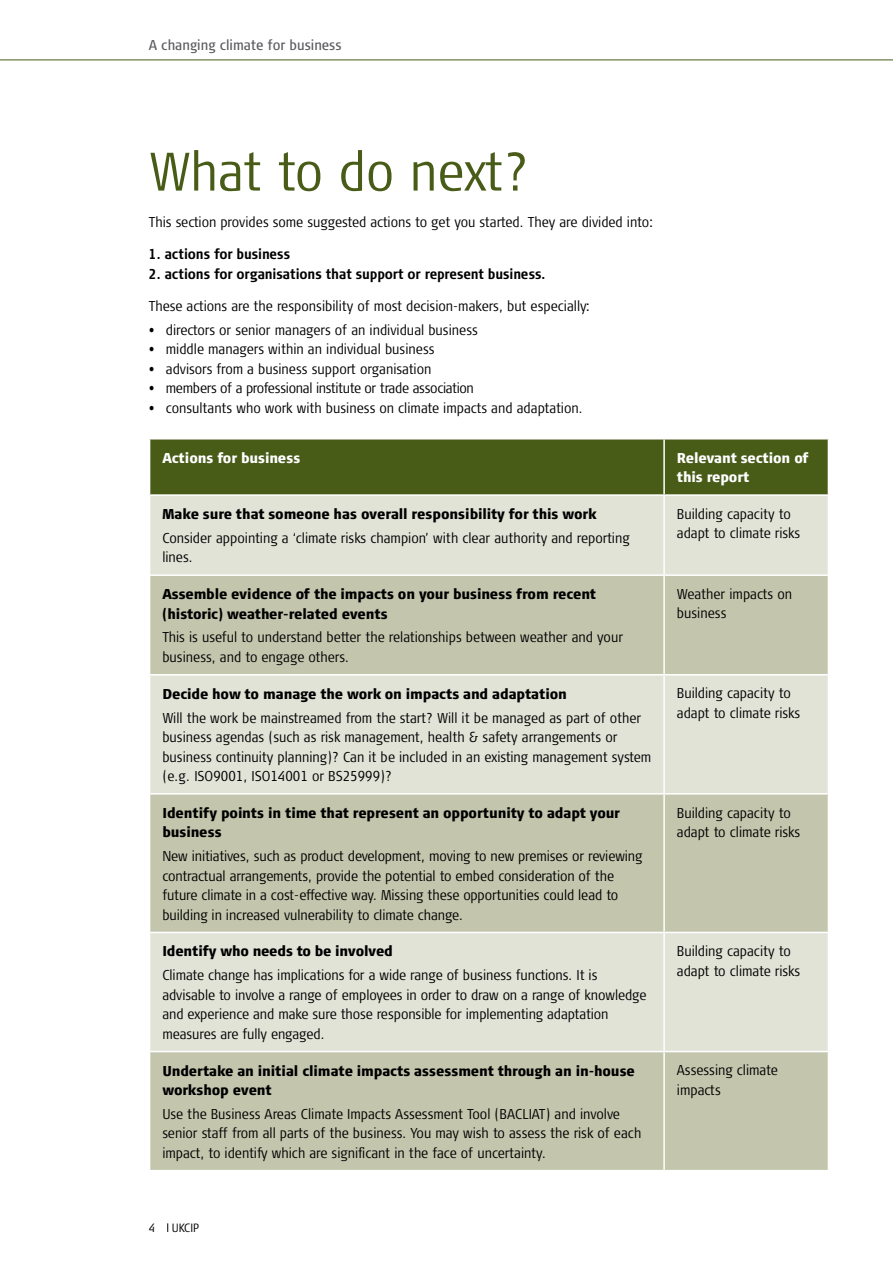
<style>
.page{position:relative;width:893px;height:1263px;background:#fff}
.page>*{position:absolute;margin:0;border:0;box-sizing:border-box;transform-origin:0 0}
.t1{font:300 54px "Signa Cond Column";color:#485c18}
.t2{font:300 14.25px/19.5px "Signa Cond Column";color:#000}
.t3{font:900 14.25px/19.5px "Signa Cond Column";letter-spacing:-.01em;color:#000}
.t4{font:700 14.25px "Signa Cond Column";letter-spacing:-.01em;color:#000}
.t5{font:300 14.25px "Signa Cond Column";letter-spacing:-.02em;color:#000}
.t6{font:900 14.25px/19.5px "Signa Cond Column";letter-spacing:-.01em;color:#fff}
.t7{font:14.25px "Signa Cond Column";color:#5c5b60}
.t8{font:300 12px "Signa Cond Column";letter-spacing:.01em;color:#000}
</style>
<div class="page">
<hr style="left:0;top:60px;width:893px;height:1px;background:#485c18">
<div style="left:150px;top:439px;width:678px;height:55px;background:#485c18"></div>
<div style="left:150px;top:496px;width:678px;height:78px;background:#e1e3d7"></div>
<svg style="left:150px;top:576px;width:678px;height:594px;background:#cfd1be"></svg>
<hr style="left:663px;top:439px;width:2px;height:55px;background:#fff">
<hr style="left:663px;top:496px;width:2px;height:78px;background:#fff">
<hr style="left:663px;top:576px;width:2px;height:98px;background:#fff">
<hr style="left:149px;top:674px;width:515px;height:1px;background:#fff">
<hr style="left:664px;top:674px;width:165px;height:1px;background:#fff">
<hr style="left:663px;top:675px;width:2px;height:118px;background:#fff">
<hr style="left:149px;top:793px;width:515px;height:2px;background:#fff">
<hr style="left:664px;top:793px;width:165px;height:2px;background:#fff">
<hr style="left:663px;top:795px;width:2px;height:137px;background:#fff">
<hr style="left:149px;top:932px;width:515px;height:1px;background:#fff">
<hr style="left:664px;top:932px;width:165px;height:1px;background:#fff">
<hr style="left:663px;top:933px;width:2px;height:118px;background:#fff">
<hr style="left:149px;top:1051px;width:515px;height:1px;background:#fff">
<hr style="left:664px;top:1051px;width:165px;height:1px;background:#fff">
<hr style="left:663px;top:1052px;width:2px;height:118px;background:#fff">
<p class="t7" style="left:149px;top:37px;width:194px">A changing climate for business</p>
<h1 class="t1" style="left:149px;top:142px;width:382px">What to do next?</h1>
<p class="t2" style="left:149px;top:212px;width:506px">This section provides some suggested actions to get you started. They are divided into:</p>
<p class="t4" style="left:149px;top:246px;width:143px">1. actions for business</p>
<p class="t4" style="left:149px;top:266px;width:398px">2. actions for organisations that support or represent business.</p>
<p class="t2" style="left:149px;top:297px;width:442px">These actions are the responsibility of most decision-makers, but especially:</p>
<p class="t2" style="left:149px;top:320px;width:331px">• directors or senior managers of an individual business</p>
<p class="t2" style="left:149px;top:340px;width:287px">• middle managers within an individual business</p>
<p class="t2" style="left:149px;top:359px;width:284px">• advisors from a business support organisation</p>
<p class="t5" style="left:149px;top:380px;width:327px">• members of a professional institute or trade association</p>
<p class="t2" style="left:149px;top:398px;width:435px">• consultants who work with business on climate impacts and adaptation.</p>
<p class="t6" style="left:162px;top:448px;width:139px">Actions for business</p>
<p class="t6" style="left:677px;top:448px;width:133px">Relevant section of this report</p>
<p class="t3" style="left:162px;top:504px;width:435px">Make sure that someone has overall responsibility for this work</p>
<p class="t2" style="left:162px;top:528px;width:469px">Consider appointing a ‘climate risks champion’ with clear authority and reporting lines.</p>
<p class="t2" style="left:677px;top:504px;width:125px">Building capacity to adapt to climate risks</p>
<p class="t3" style="left:162px;top:584px;width:435px">Assemble evidence of the impacts on your business from recent (historic) weather-related events</p>
<p class="t2" style="left:162px;top:628px;width:462px">This is useful to understand better the relationships between weather and your business, and to engage others.</p>
<p class="t3" style="left:162px;top:684px;width:406px">Decide how to manage the work on impacts and adaptation</p>
<p class="t2" style="left:162px;top:708px;width:491px">Will the work be mainstreamed from the start? Will it be managed as part of other business agendas (such as risk management, health &amp; safety arrangements or business continuity planning)? Can it be included in an existing management system (e.g. ISO9001, ISO14001 or BS25999)?</p>
<p class="t3" style="left:162px;top:803px;width:459px">Identify points in time that represent an opportunity to adapt your business</p>
<p class="t2" style="left:162px;top:846px;width:482px">New initiatives, such as product development, moving to new premises or reviewing contractual arrangements, provide the potential to embed consideration of the future climate in a cost-effective way. Missing these opportunities could lead to building in increased vulnerability to climate change.</p>
<p class="t3" style="left:162px;top:941px;width:232px">Identify who needs to be involved</p>
<p class="t2" style="left:162px;top:966px;width:486px">Climate change has implications for a wide range of business functions. It is advisable to involve a range of employees in order to draw on a range of knowledge and experience and make sure those responsible for implementing adaptation measures are fully engaged.</p>
<p class="t3" style="left:162px;top:1060px;width:474px">Undertake an initial climate impacts assessment through an in-house workshop event</p>
<p class="t2" style="left:162px;top:1104px;width:480px">Use the Business Areas Climate Impacts Assessment Tool (BACLIAT) and involve senior staff from all parts of the business. You may wish to assess the risk of each impact, to identify which are significant in the face of uncertainty.</p>
<p class="t8" style="left:149px;top:1221px;width:8px">4</p>
<p class="t8" style="left:172px;top:1221px;width:29px">UKCIP</p>
<p class="t2" style="left:677px;top:584px;width:117px">Weather impacts on business</p>
<p class="t2" style="left:677px;top:684px;width:125px">Building capacity to adapt to climate risks</p>
<p class="t2" style="left:677px;top:803px;width:125px">Building capacity to adapt to climate risks</p>
<p class="t2" style="left:677px;top:941px;width:125px">Building capacity to adapt to climate risks</p>
<p class="t2" style="left:677px;top:1060px;width:102px">Assessing climate impacts</p>
</div>
